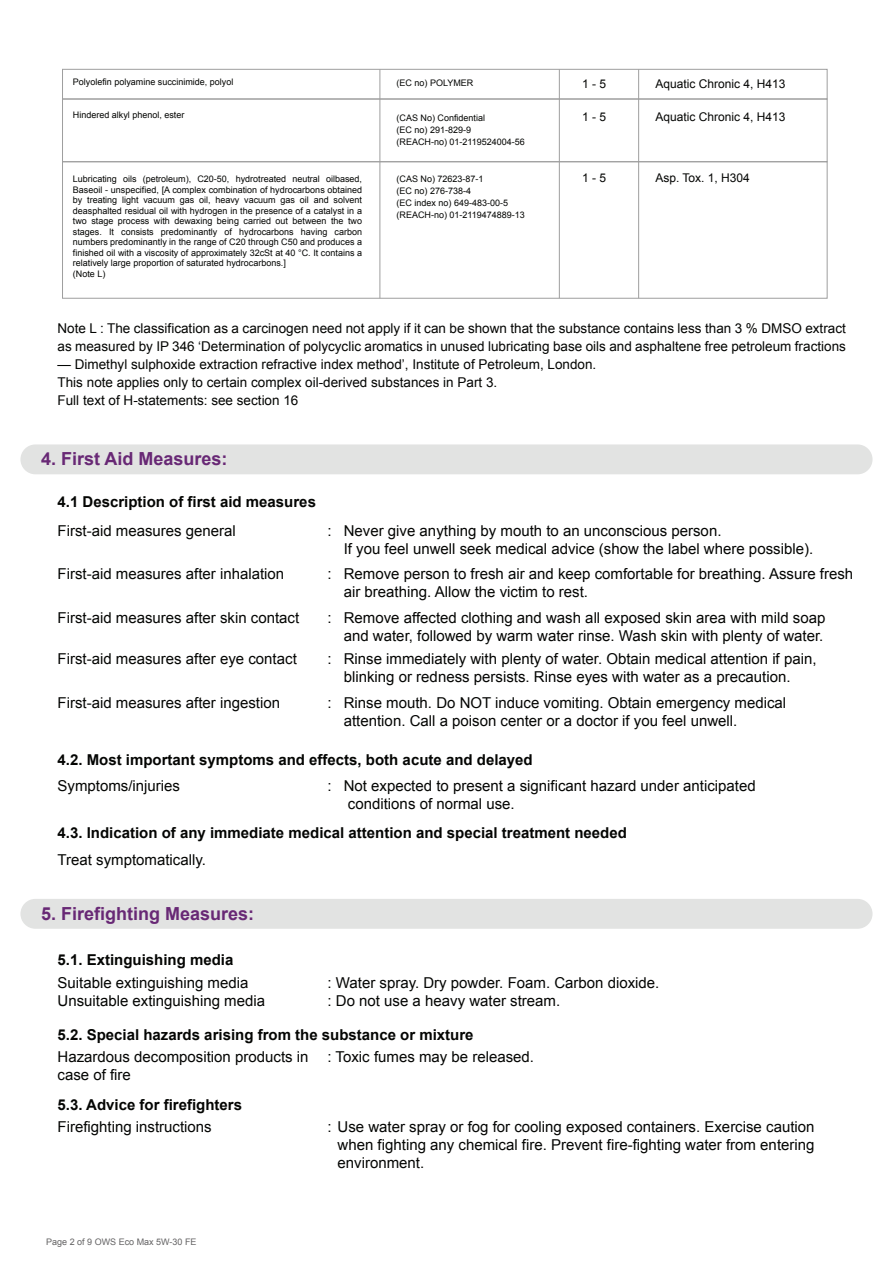
<style>
.page{position:relative;width:893px;height:1263px;background:#fff}
.page>*{position:absolute;margin:0;border:0;box-sizing:border-box;transform-origin:0 0}
.t1{font:700 18px "Arial";color:#682875}
.t2{font:15px/18px "Arial";color:#040503}
.t3{font:700 15px "Arial";color:#040503}
.t4{font:13.5px/18px "Arial";color:#040503}
.t5{font:12px "Arial";color:#040503}
.t6{font:9px/10.5px "Arial";color:#040503}
.t7{font:9px "Arial";color:#636263}
</style>
<div class="page">
<div style="left:20px;top:444px;width:852px;height:30px;background:#e2e3e2;border-radius:15px"></div>
<div style="left:20px;top:899px;width:852px;height:30px;background:#e2e3e2;border-radius:15px"></div>
<div style="left:62px;top:99px;width:765px;height:63px;border:1px solid #9e9e9e"></div>
<div style="left:62px;top:69px;width:765px;height:30px;border:1px solid #9e9e9e"></div>
<div style="left:62px;top:161px;width:765px;height:138px;border:1px solid #9e9e9e"></div>
<hr style="left:638px;top:69px;width:1px;height:229px;background:#9e9e9e">
<hr style="left:559px;top:69px;width:1px;height:229px;background:#9e9e9e">
<hr style="left:380px;top:69px;width:1px;height:229px;background:#9e9e9e">
<p class="t6" style="left:73px;top:77px;width:162px">Polyolefin polyamine succinimide, polyol</p>
<p class="t6" style="left:397px;top:78px;width:78px">(EC no) POLYMER</p>
<p class="t5" style="left:582px;top:76px;width:26px">1 - 5</p>
<p class="t5" style="left:655px;top:76px;width:132px">Aquatic Chronic 4, H413</p>
<p class="t6" style="left:73px;top:110px;width:113px">Hindered alkyl phenol, ester</p>
<p class="t6" style="left:397px;top:112px;width:130px;line-height:12px">(CAS No) Confidential<br>(EC no) 291-829-9<br>(REACH-no) 01-2119524004-56</p>
<p class="t5" style="left:582px;top:109px;width:26px">1 - 5</p>
<p class="t5" style="left:655px;top:109px;width:132px">Aquatic Chronic 4, H413</p>
<p class="t6" style="left:73px;top:174px;width:291px">Lubricating oils (petroleum), C20-50, hydrotreated neutral oilbased, Baseoil - unspecified, [A complex combination of hydrocarbons obtained by treating light vacuum gas oil, heavy vacuum gas oil and solvent deasphalted residual oil with hydrogen in the presence of a catalyst in a two stage process with dewaxing being carried out between the two stages. It consists predominantly of hydrocarbons having carbon numbers predominantly in the range of C20 through C50 and produces a finished oil with a viscosity of approximately 32cSt at 40 °C. It contains a relatively large proportion of saturated hydrocarbons.]<br>(Note L)</p>
<p class="t6" style="left:397px;top:173px;width:130px;line-height:12px">(CAS No) 72623-87-1<br>(EC no) 276-738-4<br>(EC index no) 649-483-00-5 (REACH-no) 01-2119474889-13</p>
<p class="t5" style="left:582px;top:170px;width:26px">1 - 5</p>
<p class="t5" style="left:655px;top:170px;width:96px">Asp. Tox. 1, H304</p>
<p class="t4" style="left:58px;top:319px;width:790px">Note L : The classification as a carcinogen need not apply if it can be shown that the substance contains less than 3 % DMSO extract as measured by IP 346 ‘Determination of polycyclic aromatics in unused lubricating base oils and asphaltene free petroleum fractions</p>
<p class="t4" style="left:58px;top:355px;width:540px">— Dimethyl sulphoxide extraction refractive index method’, Institute of Petroleum, London.<br>This note applies only to certain complex oil-derived substances in Part 3.<br>Full text of H-statements: see section 16</p>
<p class="t1" style="left:41px;top:447px;width:188px">4. First Aid Measures:</p>
<p class="t3" style="left:58px;top:492px;width:260px">4.1 Description of first aid measures</p>
<p class="t2" style="left:344px;top:521px;width:471px">Never give anything by mouth to an unconscious person.<br>If you feel unwell seek medical advice (show the label where possible).</p>
<p class="t2" style="left:58px;top:522px;width:180px">First-aid measures general</p>
<p class="t2" style="left:328px;top:522px;width:6px">:</p>
<p class="t2" style="left:58px;top:564px;width:228px">First-aid measures after inhalation</p>
<p class="t2" style="left:344px;top:564px;width:511px;text-indent:-16px">: Remove person to fresh air and keep comfortable for breathing. Assure fresh air breathing. Allow the victim to rest.</p>
<p class="t2" style="left:58px;top:608px;width:243px">First-aid measures after skin contact</p>
<p class="t2" style="left:328px;top:608px;width:499px;text-align:right">: Remove affected clothing and wash all exposed skin area with mild soap and water, followed by warm water rinse. Wash skin with plenty of water.</p>
<p class="t2" style="left:58px;top:650px;width:241px">First-aid measures after eye contact</p>
<p class="t2" style="left:344px;top:650px;width:474px;text-indent:-16px">: Rinse immediately with plenty of water. Obtain medical attention if pain, blinking or redness persists. Rinse eyes with water as a precaution.</p>
<p class="t2" style="left:58px;top:694px;width:224px">First-aid measures after ingestion</p>
<p class="t2" style="left:328px;top:694px;width:6px">:</p>
<p class="t2" style="left:344px;top:694px;width:444px">Rinse mouth. Do NOT induce vomiting. Obtain emergency medical attention. Call a poison center or a doctor if you feel unwell.</p>
<p class="t3" style="left:58px;top:750px;width:477px">4.2. Most important symptoms and effects, both acute and delayed</p>
<p class="t2" style="left:58px;top:777px;width:124px">Symptoms/injuries</p>
<p class="t2" style="left:328px;top:777px;width:6px">:</p>
<p class="t2" style="left:344px;top:777px;width:413px">Not expected to present a significant hazard under anticipated conditions of normal use.</p>
<p class="t3" style="left:58px;top:822px;width:571px">4.3. Indication of any immediate medical attention and special treatment needed</p>
<p class="t2" style="left:58px;top:850px;width:150px">Treat symptomatically.</p>
<p class="t1" style="left:41px;top:902px;width:215px">5. Firefighting Measures:</p>
<p class="t3" style="left:58px;top:950px;width:177px">5.1. Extinguishing media</p>
<p class="t2" style="left:58px;top:974px;width:192px">Suitable extinguishing media</p>
<p class="t2" style="left:328px;top:974px;width:333px">: Water spray. Dry powder. Foam. Carbon dioxide.</p>
<p class="t2" style="left:58px;top:992px;width:209px">Unsuitable extinguishing media</p>
<p class="t2" style="left:328px;top:992px;width:234px">: Do not use a heavy water stream.</p>
<p class="t3" style="left:58px;top:1024px;width:417px">5.2. Special hazards arising from the substance or mixture</p>
<p class="t2" style="left:58px;top:1048px;width:252px">Hazardous decomposition products in</p>
<p class="t2" style="left:328px;top:1048px;width:208px">: Toxic fumes may be released.</p>
<p class="t2" style="left:58px;top:1066px;width:75px">case of fire</p>
<p class="t3" style="left:58px;top:1095px;width:186px">5.3. Advice for firefighters</p>
<p class="t2" style="left:58px;top:1118px;width:156px">Firefighting instructions</p>
<p class="t2" style="left:338px;top:1118px;width:478px;text-align:justify;text-indent:-10px">: Use water spray or fog for cooling exposed containers. Exercise caution when fighting any chemical fire. Prevent fire-fighting water from entering environment.</p>
<p class="t7" style="left:46px;top:1236px;width:152px">Page 2 of 9 OWS Eco Max 5W-30 FE</p>
</div>
